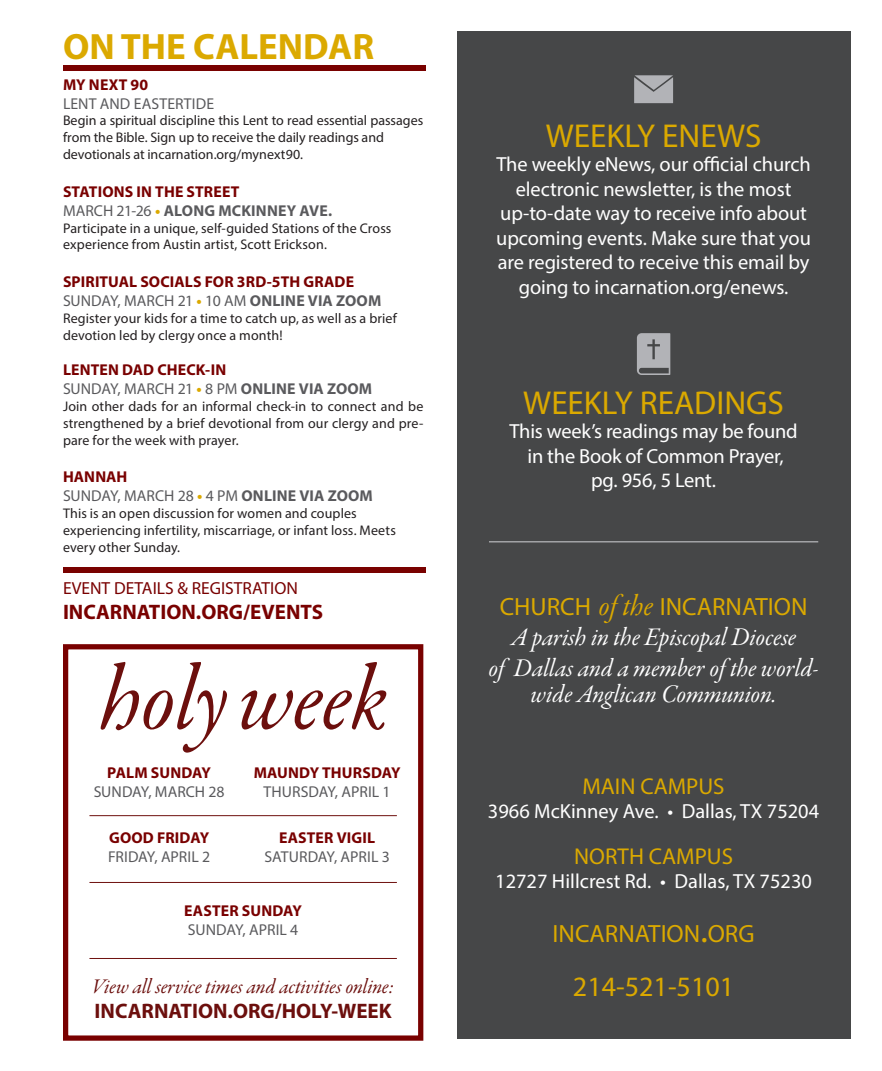
<style>
.page{position:relative;width:882px;height:1071px;background:#fff}
.page>*{position:absolute;margin:0;border:0;box-sizing:border-box;transform-origin:0 0}
.t1{font:92.75px "Garamond Premr Pro It Subh";letter-spacing:-.01em;color:#6c0f0d}
.t2{font:700 36.75px "Myriad Pro";color:#dba900}
.t3{font:33.25px "Myriad Pro";color:#dba900}
.t4{font:28px "Myriad Pro";color:#dba900}
.t5{font:25.55px/30.6px "Garamond Premr Pro It Subh";color:#fff;text-align:center}
.t6{font:25.03px "Myriad Pro";color:#dba900}
.t7{font:22.93px "Myriad Pro";color:#dba900}
.t8{font:21px "Garamond Premr Pro It Subh";color:#6c0f0d}
.t9{font:700 21px "Myriad Pro";color:#6c0f0d}
.t10{font:700 21px "Myriad Pro";color:#790100}
.t11{font:20.47px/24.5px "Myriad Pro";letter-spacing:-.005em;color:#fff;text-align:center}
.t12{font:17.5px "Myriad Pro";color:#790100}
.t13{font:15.75px "Myriad Pro";color:#5a5a5d}
.t14{font:700 15.75px "Myriad Pro";letter-spacing:.005em;color:#790100}
.t15{font:700 15.75px "Myriad Pro";letter-spacing:.01em;color:#5a5a5d}
.t16{font:14px/16.8px "Myriad Pro";letter-spacing:.005em;color:#231f20}
.s1{font-weight:400}
.s2{color:#dba900}
.s3{font-weight:700;color:#dba900}
.s4{font-weight:700}
.s5{font-family:"Garamond Premr Pro It Subh";font-size:29.75px}
.s6{font-size:35.7px}
</style>
<div class="page">
<div style="left:457px;top:32px;width:393px;height:1008px;background:#464748"></div>
<svg style="left:634px;top:75px;width:39px;height:28px"></svg>
<hr style="left:489px;top:541px;width:329px;height:1px;background:#b2b3b7">
<svg style="left:637px;top:333px;width:33px;height:42px"></svg>
<div style="left:63px;top:66px;width:362px;height:5px;background:#790100"></div>
<div style="left:63px;top:568px;width:362px;height:5px;background:#790100"></div>
<div style="left:63px;top:644px;width:360px;height:397px;border:5px solid #790100"></div>
<hr style="left:89px;top:815px;width:308px;height:1px;background:#6e100e">
<hr style="left:89px;top:882px;width:308px;height:1px;background:#6e100e">
<hr style="left:89px;top:958px;width:308px;height:1px;background:#6e100e">
<p class="t2" style="left:63px;top:23px;width:313px">ON THE CALENDAR</p>
<p class="t14" style="left:63px;top:74px;width:87px">MY NEXT 90</p>
<p class="t13" style="left:63px;top:94px;width:153px">LENT AND EASTERTIDE</p>
<p class="t16" style="left:63px;top:112px;width:362px">Begin a spiritual discipline this Lent to read essential passages from the Bible. Sign up to receive the daily readings and</p>
<p class="t16" style="left:63px;top:146px;width:242px">devotionals at incarnation.org/mynext90.</p>
<p class="t14" style="left:63px;top:181px;width:178px">STATIONS IN THE STREET</p>
<p class="t15" style="left:63px;top:200px;width:271px"><span class="s1">MARCH 21-26</span> <span class="s2">•</span> ALONG MCKINNEY AVE.</p>
<p class="t16" style="left:63px;top:219px;width:330px">Participate in a unique, self-guided Stations of the Cross</p>
<p class="t16" style="left:63px;top:236px;width:265px">experience from Austin artist, Scott Erickson.</p>
<p class="t14" style="left:63px;top:272px;width:293px">SPIRITUAL SOCIALS FOR 3RD-5TH GRADE</p>
<p class="t13" style="left:63px;top:291px;width:320px">SUNDAY, MARCH 21 <span class="s3">•</span> 10 AM <span class="s4">ONLINE VIA ZOOM</span></p>
<p class="t16" style="left:63px;top:310px;width:335px">Register your kids for a time to catch up, as well as a brief</p>
<p class="t16" style="left:63px;top:326px;width:221px">devotion led by clergy once a month!</p>
<p class="t14" style="left:63px;top:360px;width:165px">LENTEN DAD CHECK-IN</p>
<p class="t13" style="left:63px;top:379px;width:311px">SUNDAY, MARCH 21 <span class="s3">•</span> 8 PM <span class="s4">ONLINE VIA ZOOM</span></p>
<p class="t16" style="left:63px;top:398px;width:362px;text-align:justify">Join other dads for an informal check-in to connect and be strengthened by a brief devotional from our clergy and pre&shy;pare for the week with prayer.</p>
<p class="t14" style="left:63px;top:467px;width:66px">HANNAH</p>
<p class="t13" style="left:63px;top:486px;width:311px">SUNDAY, MARCH 28 <span class="s3">•</span> 4 PM <span class="s4">ONLINE VIA ZOOM</span></p>
<p class="t16" style="left:63px;top:505px;width:295px">This is an open discussion for women and couples</p>
<p class="t16" style="left:63px;top:522px;width:334px">experiencing infertility, miscarriage, or infant loss. Meets</p>
<p class="t16" style="left:63px;top:538px;width:119px">every other Sunday.</p>
<p class="t12" style="left:63px;top:577px;width:236px">EVENT DETAILS &amp; REGISTRATION</p>
<p class="t10" style="left:63px;top:598px;width:262px">INCARNATION.ORG/EVENTS</p>
<p class="t1" style="left:99px;top:644px;width:290px">holy week</p>
<p class="t14" style="left:107px;top:762px;width:105px">PALM SUNDAY</p>
<p class="t13" style="left:94px;top:782px;width:132px">SUNDAY, MARCH 28</p>
<p class="t14" style="left:109px;top:828px;width:102px">GOOD FRIDAY</p>
<p class="t13" style="left:108px;top:847px;width:104px">FRIDAY, APRIL 2</p>
<p class="t14" style="left:254px;top:762px;width:148px">MAUNDY THURSDAY</p>
<p class="t13" style="left:264px;top:782px;width:129px">THURSDAY, APRIL 1</p>
<p class="t14" style="left:279px;top:828px;width:98px">EASTER VIGIL</p>
<p class="t13" style="left:265px;top:847px;width:127px">SATURDAY, APRIL 3</p>
<p class="t14" style="left:184px;top:901px;width:119px">EASTER SUNDAY</p>
<p class="t13" style="left:188px;top:920px;width:112px">SUNDAY, APRIL 4</p>
<p class="t8" style="left:92px;top:973px;width:304px">View all service times and activities online:</p>
<p class="t9" style="left:95px;top:997px;width:299px">INCARNATION.ORG/HOLY-WEEK</p>
<p class="t3" style="left:546px;top:115px;width:217px">WEEKLY ENEWS</p>
<p class="t11" style="left:496px;top:152px;width:316px">The weekly eNews, our official church electronic newsletter, is the most up-to-date way to receive info about upcoming events. Make sure that you are registered to receive this email by going to incarnation.org/enews.</p>
<p class="t3" style="left:523px;top:382px;width:262px">WEEKLY READINGS</p>
<p class="t11" style="left:509px;top:419px;width:290px">This week’s readings may be found</p>
<p class="t11" style="left:527px;top:443px;width:258px">in the Book of Common Prayer,</p>
<p class="t11" style="left:591px;top:468px;width:126px">pg. 956, 5 Lent.</p>
<p class="t6" style="left:500px;top:591px;width:309px">CHURCH <span class="s5">of the</span> INCARNATION</p>
<p class="t5" style="left:489px;top:624px;width:332px">A parish in the Episcopal Diocese<br>of Dallas and a member of the world-</p>
<p class="t5" style="left:531px;top:680px;width:248px">wide Anglican Communion.</p>
<p class="t7" style="left:583px;top:772px;width:144px">MAIN CAMPUS</p>
<p class="t11" style="left:488px;top:799px;width:333px">3966 McKinney Ave. • Dallas, TX 75204</p>
<p class="t7" style="left:574px;top:842px;width:161px">NORTH CAMPUS</p>
<p class="t11" style="left:495px;top:869px;width:318px">12727 Hillcrest Rd. • Dallas, TX 75230</p>
<p class="t6" style="left:553px;top:918px;width:204px">INCARNATION<span class="s6">.</span>ORG</p>
<p class="t4" style="left:573px;top:969px;width:163px">214-521-5101</p>
</div>
